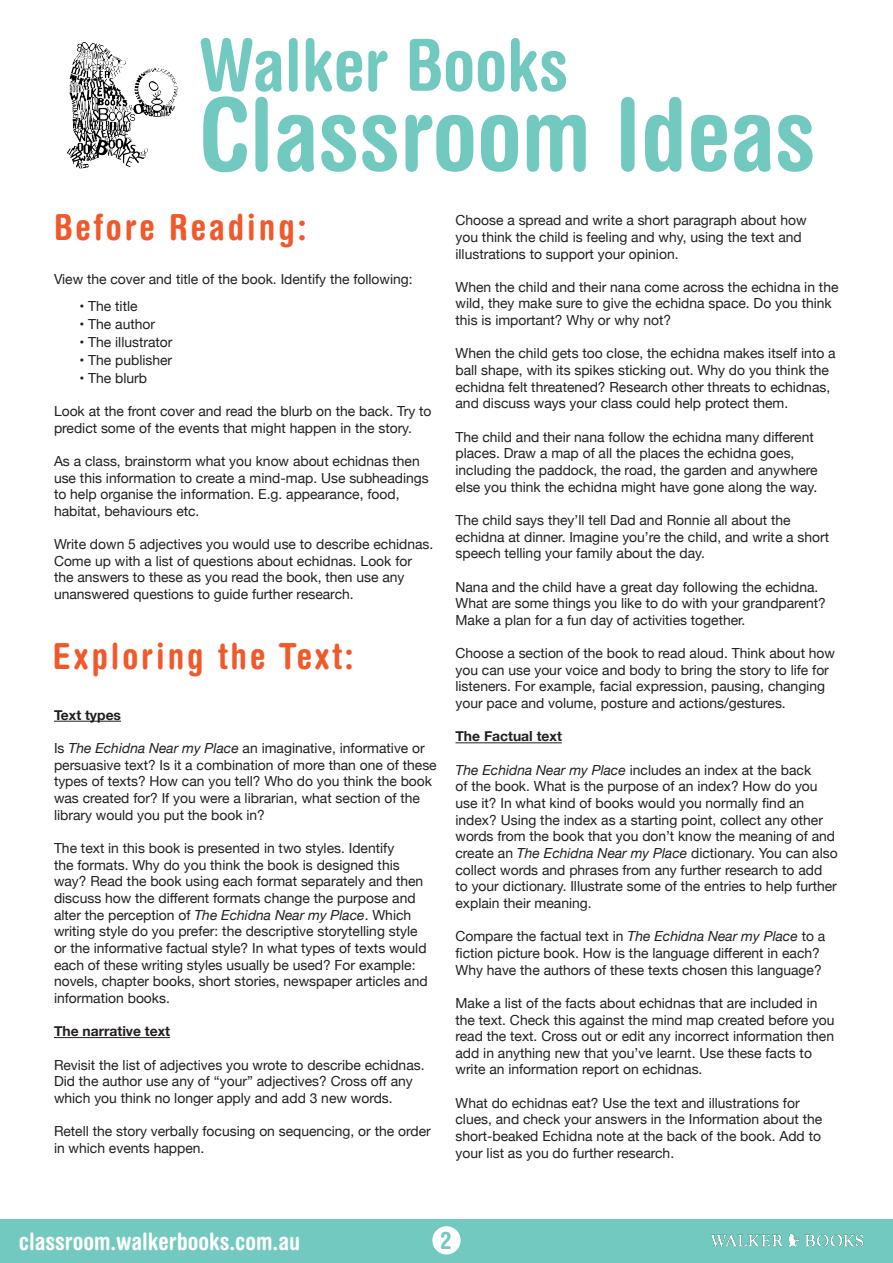
<style>
.page{position:relative;width:893px;height:1263px;background:#fff}
.page>*{position:absolute;margin:0;border:0;box-sizing:border-box;transform-origin:0 0}
.t1{font:700 condensed 100.5px "Helvetica Rounded";color:#72c9bf}
.t2{font:700 condensed 72px "Helvetica Rounded";color:#72c9bf}
.t3{font:700 condensed 36px "Helvetica Rounded";letter-spacing:.08em;color:#f1592a}
.t4{font:700 condensed 24px "Helvetica Rounded";color:#fffffd}
.t5{font:700 condensed 24px "Helvetica Rounded";color:#72c9bf}
.t6{font:13.8px/16.6px "Helvetica Neue";color:#231f20}
.t7{font:700 13.8px "Helvetica Neue";color:#231f20}
.s1{font-style:italic}
</style>
<div class="page">
<div style="left:0;top:1219px;width:893px;height:44px;background:#72c9bf"></div>
<img style="left:67px;top:42px;width:111px;height:127px">
<img style="left:710px;top:1233px;width:154px;height:14px">
<div style="left:432px;top:1226px;width:29px;height:28px;background:#fff;border-radius:50%"></div>
<hr style="left:54px;top:721px;width:67px;height:1px;background:#231f20">
<hr style="left:54px;top:1037px;width:116px;height:1px;background:#231f20">
<hr style="left:455px;top:742px;width:107px;height:1px;background:#231f20">
<h2 class="t2" style="left:199px;top:21px;width:371px">Walker Books</h2>
<h1 class="t1" style="left:199px;top:74px;width:618px">Classroom Ideas</h1>
<p class="t3" style="left:54px;top:205px;width:254px">Before Reading:</p>
<p class="t6" style="left:54px;top:272px;width:360px">View the cover and title of the book. Identify the following:</p>
<p class="t6" style="left:80px;top:298px;width:60px">• The title</p>
<p class="t6" style="left:80px;top:316px;width:77px">• The author</p>
<p class="t6" style="left:80px;top:334px;width:94px">• The illustrator</p>
<p class="t6" style="left:80px;top:352px;width:94px">• The publisher</p>
<p class="t6" style="left:80px;top:370px;width:69px">• The blurb</p>
<p class="t6" style="left:54px;top:403px;width:379px">Look at the front cover and read the blurb on the back. Try to predict some of the events that might happen in the story.</p>
<p class="t6" style="left:54px;top:453px;width:376px">As a class, brainstorm what you know about echidnas then use this information to create a mind-map. Use subheadings to help organise the information. E.g. appearance, food, habitat, behaviours etc.</p>
<p class="t6" style="left:54px;top:537px;width:381px">Write down 5 adjectives you would use to describe echidnas.<br>Come up with a list of questions about echidnas. Look for the answers to these as you read the book, then use any unanswered questions to guide further research.</p>
<p class="t3" style="left:53px;top:634px;width:302px">Exploring the Text:</p>
<p class="t7" style="left:54px;top:704px;width:69px">Text types</p>
<p class="t6" style="left:54px;top:741px;width:384px">Is <span class="s1">The Echidna Near my Place</span> an imaginative, informative or persuasive text? Is it a combination of more than one of these types of texts? How can you tell? Who do you think the book was created for? If you were a librarian, what section of the library would you put the book in?</p>
<p class="t6" style="left:54px;top:840px;width:375px">The text in this book is presented in two styles. Identify<br>the formats. Why do you think the book is designed this way? Read the book using each format separately and then discuss how the different formats change the purpose and alter the perception of <span class="s1">The Echidna Near my Place</span>. Which writing style do you prefer: the descriptive storytelling style or the informative factual style? In what types of texts would each of these writing styles usually be used? For example: novels, chapter books, short stories, newspaper articles and information books.</p>
<p class="t7" style="left:54px;top:1020px;width:118px">The narrative text</p>
<p class="t6" style="left:54px;top:1057px;width:372px">Revisit the list of adjectives you wrote to describe echidnas.<br>Did the author use any of “your” adjectives? Cross off any which you think no longer apply and add 3 new words.</p>
<p class="t6" style="left:54px;top:1124px;width:378px">Retell the story verbally focusing on sequencing, or the order in which events happen.</p>
<p class="t6" style="left:455px;top:213px;width:353px">Choose a spread and write a short paragraph about how you think the child is feeling and why, using the text and illustrations to support your opinion.</p>
<p class="t6" style="left:455px;top:279px;width:384px">When the child and their nana come across the echidna in the wild, they make sure to give the echidna space. Do you think this is important? Why or why not?</p>
<p class="t6" style="left:455px;top:346px;width:382px">When the child gets too close, the echidna makes itself into a ball shape, with its spikes sticking out. Why do you think the echidna felt threatened? Research other threats to echidnas, and discuss ways your class could help protect them.</p>
<p class="t6" style="left:455px;top:429px;width:364px">The child and their nana follow the echidna many different places. Draw a map of all the places the echidna goes, including the paddock, the road, the garden and anywhere else you think the echidna might have gone along the way.</p>
<p class="t6" style="left:455px;top:512px;width:375px">The child says they’ll tell Dad and Ronnie all about the echidna at dinner. Imagine you’re the child, and write a short speech telling your family about the day.</p>
<p class="t6" style="left:455px;top:579px;width:372px">Nana and the child have a great day following the echidna.<br>What are some things you like to do with your grandparent?<br>Make a plan for a fun day of activities together.</p>
<p class="t6" style="left:455px;top:646px;width:381px">Choose a section of the book to read aloud. Think about how you can use your voice and body to bring the story to life for listeners. For example, facial expression, pausing, changing your pace and volume, posture and actions/gestures.</p>
<p class="t7" style="left:455px;top:726px;width:108px">The Factual text</p>
<p class="t6" style="left:455px;top:762px;width:384px"><span class="s1">The Echidna Near my Place</span> includes an index at the back<br>of the book. What is the purpose of an index? How do you use it? In what kind of books would you normally find an index? Using the index as a starting point, collect any other words from the book that you don’t know the meaning of and create an <span class="s1">The Echidna Near my Place</span> dictionary. You can also collect words and phrases from any further research to add to your dictionary. Illustrate some of the entries to help further explain their meaning.</p>
<p class="t6" style="left:455px;top:929px;width:371px">Compare the factual text in <span class="s1">The Echidna Near my Place</span> to a fiction picture book. How is the language different in each?<br>Why have the authors of these texts chosen this language?</p>
<p class="t6" style="left:455px;top:995px;width:381px">Make a list of the facts about echidnas that are included in the text. Check this against the mind map created before you read the text. Cross out or edit any incorrect information then add in anything new that you’ve learnt. Use these facts to write an information report on echidnas.</p>
<p class="t6" style="left:455px;top:1095px;width:368px">What do echidnas eat? Use the text and illustrations for clues, and check your answers in the Information about the short-beaked Echidna note at the back of the book. Add to your list as you do further research.</p>
<h3 class="t4" style="left:19px;top:1226px;width:283px">classroom.walkerbooks.com.au</h3>
<p class="t5" style="left:440px;top:1225px;width:13px">2</p>
</div>
